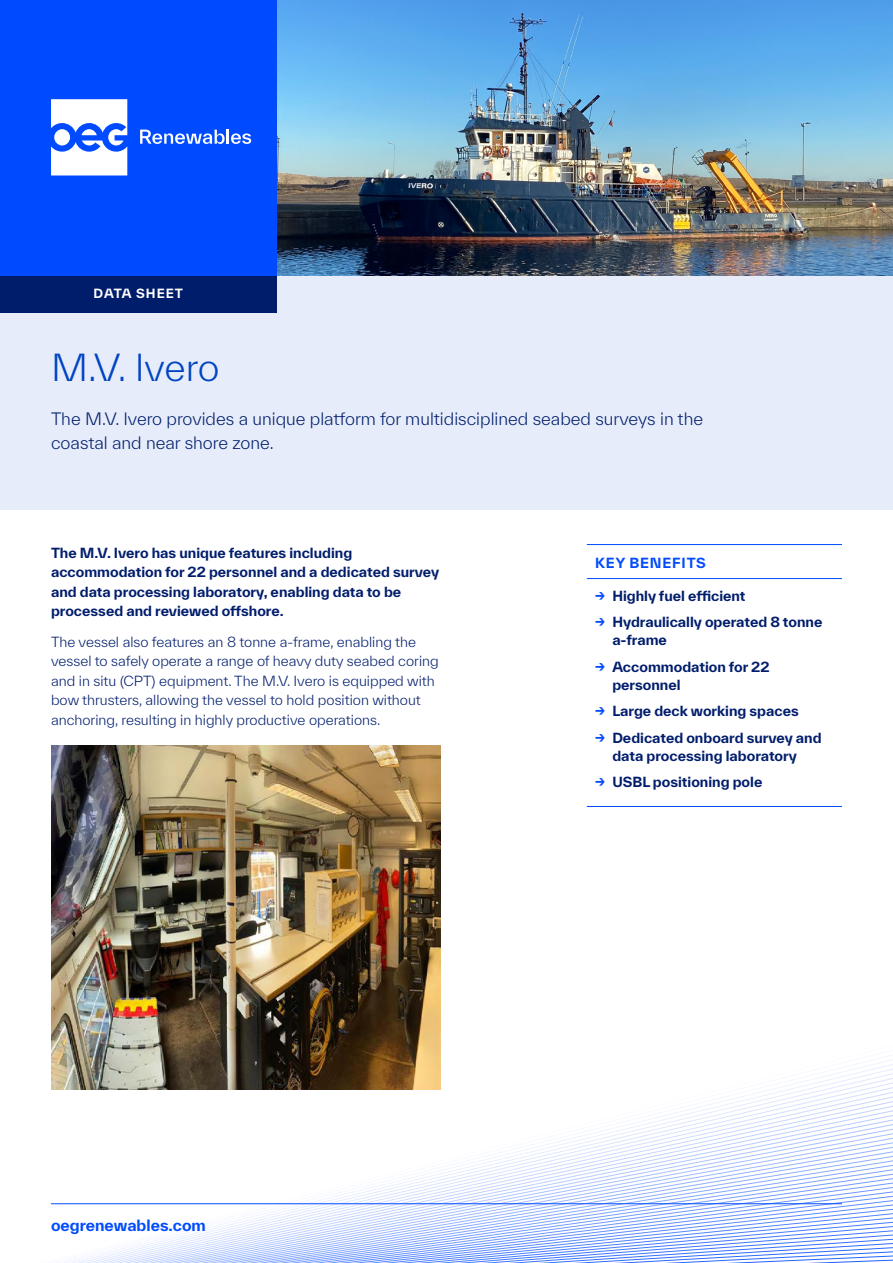
<style>
.page{position:relative;width:893px;height:1263px;background:#fff}
.page>*{position:absolute;margin:0;border:0;box-sizing:border-box;transform-origin:0 0}
.t1{font:300 36px "TWK Everett OEG";letter-spacing:-.005em;color:#0044c3}
.t2{font:300 16.5px/24px "TWK Everett OEG";color:#001d6c}
.t3{font:700 15px "TWK Everett OEG";color:#004bff}
.t4{font:700 13.5px/18px "TWK Everett OEG";color:#001d6c}
.t5{font:300 13.5px/19.5px "TWK Everett OEG";color:#001d6c}
.t6{font:700 13.5px "TWK Everett OEG";letter-spacing:.06em;color:#004bff}
.t7{font:700 12.3px "TWK Everett OEG";letter-spacing:.075em;color:#fff}
.s1{color:#004bff}
</style>
<div class="page">
<img style="left:276px;top:0;width:617px;height:276px">
<hr style="left:587px;top:544px;width:255px;height:1px;background:#004bff">
<hr style="left:587px;top:578px;width:255px;height:1px;background:#004bff">
<hr style="left:587px;top:806px;width:255px;height:1px;background:#004bff">
<img style="left:51px;top:745px;width:389px;height:267px">
<svg style="left:51px;top:1012px;width:842px;height:251px"></svg>
<div style="left:0;top:276px;width:893px;height:234px;background:#e6ecf9"></div>
<hr style="left:51px;top:1203px;width:791px;height:1px;background:#004bff">
<div style="left:0;top:0;width:276px;height:276px;background:#004bff"></div>
<div style="left:0;top:276px;width:276px;height:37px;background:#001d6c"></div>
<svg style="left:140px;top:130px;width:111px;height:14px"></svg>
<svg style="left:51px;top:99px;width:76px;height:76px"></svg>
<div style="left:54px;top:129px;width:16px;height:16px;background:#fff;border-radius:50%"></div>
<p class="t7" style="left:94px;top:285px;width:91px">DATA SHEET</p>
<h1 class="t1" style="left:51px;top:343px;width:170px">M.V. Ivero</h1>
<p class="t2" style="left:51px;top:407px;width:654px">The M.V. Ivero provides a unique platform for multidisciplined seabed surveys in the coastal and near shore zone.</p>
<p class="t4" style="left:51px;top:543px;width:390px;line-height:19.5px">The M.V. Ivero has unique features including accommodation for 22 personnel and a dedicated survey and data processing laboratory, enabling data to be processed and reviewed offshore.</p>
<p class="t5" style="left:51px;top:632px;width:389px">The vessel also features an 8 tonne a-frame, enabling the vessel to safely operate a range of heavy duty seabed coring and in situ (CPT) equipment. The M.V. Ivero is equipped with bow thrusters, allowing the vessel to hold position without anchoring, resulting in highly productive operations.</p>
<p class="t6" style="left:595px;top:554px;width:112px">KEY BENEFITS</p>
<p class="t4" style="left:595px;top:586px;width:152px"><span class="s1">→</span> Highly fuel efficient</p>
<p class="t4" style="left:612px;top:613px;width:212px;text-indent:-17px"><span class="s1">→</span> Hydraulically operated 8 tonne a-frame</p>
<p class="t4" style="left:612px;top:657px;width:159px;text-indent:-17px"><span class="s1">→</span> Accommodation for 22 personnel</p>
<p class="t4" style="left:595px;top:702px;width:205px"><span class="s1">→</span> Large deck working spaces</p>
<p class="t4" style="left:595px;top:728px;width:228px;text-align:center"><span class="s1">→</span> Dedicated onboard survey and data processing laboratory</p>
<p class="t4" style="left:595px;top:773px;width:169px"><span class="s1">→</span> USBL positioning pole</p>
<p class="t3" style="left:51px;top:1215px;width:156px">oegrenewables.com</p>
</div>
